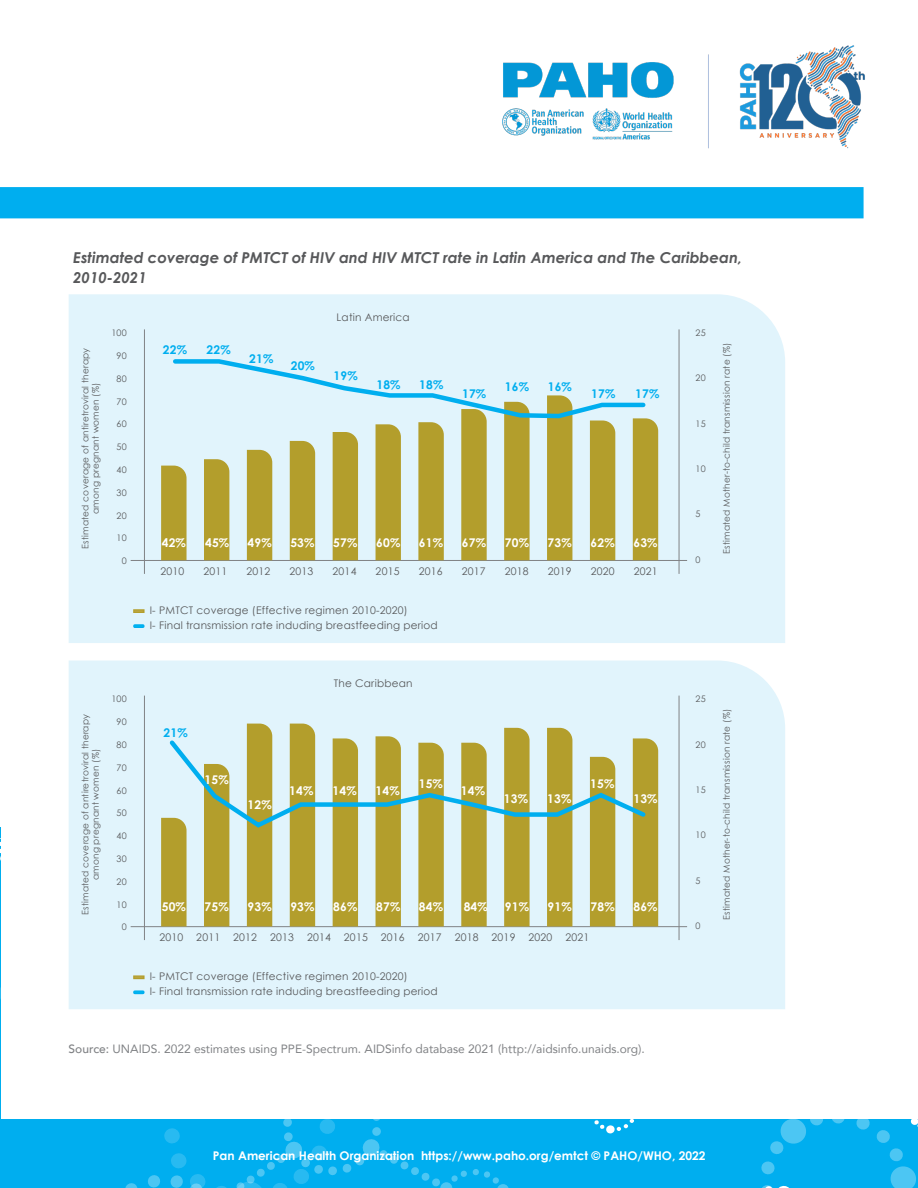
<style>
.page{position:relative;width:918px;height:1188px;background:#fff}
.page>*{position:absolute;margin:0;border:0;box-sizing:border-box;transform-origin:0 0}
.t1{font:italic 700 15px/19.5px "Century Gothic";color:#57585a}
.t2{font:700 12px "Century Gothic";color:#fff}
.t3{font:12px "Avenir";color:#808285}
.t4{font:700 12px "Century Gothic";letter-spacing:.02em;color:#00aeef}
.t5{font:10.5px "Century Gothic";letter-spacing:.02em;color:#57585a}
.t6{font:9px/10.5px "Century Gothic";letter-spacing:.02em;color:#57585a;text-align:center}
.s1{font-family:"Graphik";color:#b39e2c}
.s2{font-family:"Graphik";color:#00aeef}
.s3{font-weight:500}
</style>
<div class="page">
<div style="left:0;top:187px;width:864px;height:31px;background:#00aeef"></div>
<hr style="left:0;top:827px;width:1px;height:361px;background:#00aeef">
<svg style="left:0;top:987px;width:1px;height:12px"></svg>
<svg style="left:0;top:841px;width:1px;height:20px"></svg>
<div style="left:15px;top:1120px;width:903px;height:68px;background:#00aeef"></div>
<svg style="left:164px;top:1128px;width:16px;height:16px"></svg>
<svg style="left:856px;top:1120px;width:14px;height:10px"></svg>
<svg style="left:832px;top:1120px;width:12px;height:4px"></svg>
<svg style="left:770px;top:1120px;width:53px;height:34px"></svg>
<svg style="left:761px;top:1161px;width:14px;height:14px"></svg>
<svg style="left:216px;top:1120px;width:293px;height:68px"></svg>
<svg style="left:170px;top:1153px;width:36px;height:35px"></svg>
<svg style="left:148px;top:1175px;width:12px;height:13px"></svg>
<svg style="left:125px;top:1183px;width:13px;height:5px"></svg>
<svg style="left:876px;top:1120px;width:42px;height:68px"></svg>
<svg style="left:762px;top:1185px;width:27px;height:3px"></svg>
<svg style="left:594px;top:1120px;width:40px;height:14px"></svg>
<img style="left:502px;top:45px;width:363px;height:104px">
<div style="left:69px;top:294px;width:716px;height:349px;background:#e1f4fc"></div>
<div style="left:69px;top:661px;width:716px;height:348px;background:#e1f4fc"></div>
<hr style="left:144px;top:329px;width:1px;height:245px;background:#808285">
<hr style="left:679px;top:329px;width:1px;height:245px;background:#808285">
<hr style="left:131px;top:560px;width:556px;height:1px;background:#808285">
<svg style="left:161px;top:357px;width:497px;height:203px;background:#cad0aa"></svg>
<hr style="left:144px;top:696px;width:1px;height:244px;background:#808285">
<hr style="left:679px;top:696px;width:1px;height:244px;background:#808285">
<hr style="left:131px;top:926px;width:556px;height:1px;background:#808285">
<svg style="left:161px;top:818px;width:26px;height:108px;background:#b49f30"></svg>
<div style="left:204px;top:830px;width:25px;height:96px;background:#b39e2c"></div>
<div style="left:247px;top:724px;width:25px;height:202px;background:#b39e2c"></div>
<div style="left:290px;top:724px;width:25px;height:202px;background:#b39e2c"></div>
<div style="left:333px;top:830px;width:25px;height:96px;background:#b39e2c"></div>
<div style="left:376px;top:830px;width:25px;height:96px;background:#b39e2c"></div>
<svg style="left:418px;top:830px;width:26px;height:96px;background:#b49f30"></svg>
<svg style="left:461px;top:830px;width:26px;height:96px;background:#b49f30"></svg>
<svg style="left:504px;top:728px;width:26px;height:198px;background:#b4a033"></svg>
<div style="left:547px;top:728px;width:25px;height:198px;background:#b39e2c"></div>
<div style="left:590px;top:830px;width:25px;height:96px;background:#b39e2c"></div>
<div style="left:633px;top:738px;width:25px;height:188px;background:#b39e2c"></div>
<svg style="left:166px;top:736px;width:483px;height:94px;background:#bec695"></svg>
<p class="t1" style="left:73px;top:247px;width:670px">Estimated coverage of PMTCT of HIV and HIV MTCT rate in Latin America and The Caribbean,<br>2010-2021</p>
<p class="t5" style="left:337px;top:311px;width:75px">Latin America</p>
<p class="t6" style="left:111px;top:328px;width:17px">100</p>
<p class="t6" style="left:117px;top:350px;width:12px">90</p>
<p class="t6" style="left:117px;top:373px;width:12px">80</p>
<p class="t6" style="left:117px;top:396px;width:12px">70</p>
<p class="t6" style="left:117px;top:419px;width:12px">60</p>
<p class="t6" style="left:117px;top:442px;width:12px">50</p>
<p class="t6" style="left:117px;top:464px;width:12px">40</p>
<p class="t6" style="left:117px;top:487px;width:12px">30</p>
<p class="t6" style="left:117px;top:510px;width:12px">20</p>
<p class="t6" style="left:117px;top:533px;width:12px">10</p>
<p class="t6" style="left:122px;top:556px;width:6px">0</p>
<p class="t6" style="left:696px;top:328px;width:12px">25</p>
<p class="t6" style="left:696px;top:373px;width:12px">20</p>
<p class="t6" style="left:696px;top:418px;width:12px">15</p>
<p class="t6" style="left:696px;top:463px;width:12px">10</p>
<p class="t6" style="left:696px;top:509px;width:6px">5</p>
<p class="t6" style="left:696px;top:554px;width:6px">0</p>
<p class="t6" style="left:80px;top:549px;width:202px;rotate:-90deg">Estimated coverage of antiretroviral therapy among pregnant women (%)</p>
<p class="t6" style="left:721px;top:554px;width:213px;rotate:-90deg">Estimated Mother-to-child transmission rate (%)</p>
<p class="t4" style="left:163px;top:343px;width:26px">22%</p>
<p class="t4" style="left:206px;top:343px;width:26px">22%</p>
<p class="t4" style="left:249px;top:351px;width:26px">21%</p>
<p class="t4" style="left:291px;top:359px;width:26px">20%</p>
<p class="t4" style="left:334px;top:368px;width:26px">19%</p>
<p class="t4" style="left:376px;top:377px;width:26px">18%</p>
<p class="t4" style="left:505px;top:379px;width:26px">16%</p>
<p class="t4" style="left:419px;top:377px;width:26px">18%</p>
<p class="t4" style="left:548px;top:379px;width:26px">16%</p>
<p class="t4" style="left:462px;top:386px;width:26px">17%</p>
<p class="t4" style="left:591px;top:386px;width:26px">17%</p>
<p class="t4" style="left:635px;top:386px;width:26px">17%</p>
<p class="t2" style="left:162px;top:535px;width:26px">42%</p>
<p class="t2" style="left:205px;top:535px;width:26px">45%</p>
<p class="t2" style="left:247px;top:535px;width:26px">49%</p>
<p class="t2" style="left:290px;top:535px;width:26px">53%</p>
<p class="t2" style="left:333px;top:535px;width:26px">57%</p>
<p class="t2" style="left:376px;top:535px;width:26px">60%</p>
<p class="t2" style="left:419px;top:535px;width:26px">61%</p>
<p class="t2" style="left:462px;top:535px;width:26px">67%</p>
<p class="t2" style="left:505px;top:535px;width:26px">70%</p>
<p class="t2" style="left:548px;top:535px;width:26px">73%</p>
<p class="t2" style="left:591px;top:535px;width:26px">62%</p>
<p class="t2" style="left:633px;top:535px;width:26px">63%</p>
<p class="t5" style="left:160px;top:565px;width:25px">2010</p>
<p class="t5" style="left:203px;top:565px;width:25px">2011</p>
<p class="t5" style="left:247px;top:565px;width:25px">2012</p>
<p class="t5" style="left:290px;top:565px;width:25px">2013</p>
<p class="t5" style="left:333px;top:565px;width:25px">2014</p>
<p class="t5" style="left:376px;top:565px;width:25px">2015</p>
<p class="t5" style="left:419px;top:565px;width:25px">2016</p>
<p class="t5" style="left:462px;top:565px;width:25px">2017</p>
<p class="t5" style="left:505px;top:565px;width:25px">2018</p>
<p class="t5" style="left:548px;top:565px;width:25px">2019</p>
<p class="t5" style="left:591px;top:565px;width:25px">2020</p>
<p class="t5" style="left:634px;top:565px;width:25px">2021</p>
<p class="t5" style="left:134px;top:604px;width:275px"><span class="s1">—</span> I- PMTCT coverage (Effective regimen 2010-2020)</p>
<p class="t5" style="left:134px;top:619px;width:305px"><span class="s2">—</span> I- Final transmission rate induding breastfeeding period</p>
<p class="t5" style="left:334px;top:677px;width:80px">The Caribbean</p>
<p class="t6" style="left:111px;top:694px;width:17px">100</p>
<p class="t6" style="left:117px;top:717px;width:12px">90</p>
<p class="t6" style="left:117px;top:739px;width:12px">80</p>
<p class="t6" style="left:117px;top:762px;width:12px">70</p>
<p class="t6" style="left:117px;top:785px;width:12px">60</p>
<p class="t6" style="left:117px;top:808px;width:12px">50</p>
<p class="t6" style="left:117px;top:831px;width:12px">40</p>
<p class="t6" style="left:117px;top:853px;width:12px">30</p>
<p class="t6" style="left:117px;top:876px;width:12px">20</p>
<p class="t6" style="left:117px;top:899px;width:12px">10</p>
<p class="t6" style="left:122px;top:922px;width:6px">0</p>
<p class="t6" style="left:696px;top:694px;width:12px">25</p>
<p class="t6" style="left:696px;top:739px;width:12px">20</p>
<p class="t6" style="left:696px;top:784px;width:12px">15</p>
<p class="t6" style="left:696px;top:830px;width:12px">10</p>
<p class="t6" style="left:696px;top:875px;width:6px">5</p>
<p class="t6" style="left:696px;top:920px;width:6px">0</p>
<p class="t6" style="left:80px;top:915px;width:202px;rotate:-90deg">Estimated coverage of antiretroviral therapy among pregnant women (%)</p>
<p class="t6" style="left:721px;top:920px;width:213px;rotate:-90deg">Estimated Mother-to-child transmission rate (%)</p>
<p class="t4" style="left:163px;top:725px;width:26px">21%</p>
<p class="t2" style="left:205px;top:772px;width:26px">15%</p>
<p class="t2" style="left:419px;top:776px;width:26px">15%</p>
<p class="t2" style="left:590px;top:776px;width:26px">15%</p>
<p class="t2" style="left:289px;top:783px;width:26px">14%</p>
<p class="t2" style="left:332px;top:783px;width:26px">14%</p>
<p class="t2" style="left:461px;top:783px;width:26px">14%</p>
<p class="t2" style="left:376px;top:783px;width:26px">14%</p>
<p class="t2" style="left:504px;top:791px;width:26px">13%</p>
<p class="t2" style="left:547px;top:791px;width:26px">13%</p>
<p class="t2" style="left:633px;top:791px;width:26px">13%</p>
<p class="t2" style="left:247px;top:798px;width:26px">12%</p>
<p class="t2" style="left:162px;top:899px;width:26px">50%</p>
<p class="t2" style="left:205px;top:899px;width:26px">75%</p>
<p class="t2" style="left:247px;top:899px;width:26px">93%</p>
<p class="t2" style="left:290px;top:899px;width:26px">93%</p>
<p class="t2" style="left:333px;top:899px;width:26px">86%</p>
<p class="t2" style="left:376px;top:899px;width:26px">87%</p>
<p class="t2" style="left:419px;top:899px;width:26px">84%</p>
<p class="t2" style="left:464px;top:899px;width:26px">84%</p>
<p class="t2" style="left:505px;top:899px;width:26px">91%</p>
<p class="t2" style="left:548px;top:899px;width:26px">91%</p>
<p class="t2" style="left:591px;top:899px;width:26px">78%</p>
<p class="t2" style="left:633px;top:899px;width:26px">86%</p>
<p class="t5" style="left:159px;top:931px;width:25px">2010</p>
<p class="t5" style="left:196px;top:931px;width:25px">2011</p>
<p class="t5" style="left:233px;top:931px;width:25px">2012</p>
<p class="t5" style="left:270px;top:931px;width:25px">2013</p>
<p class="t5" style="left:307px;top:931px;width:25px">2014</p>
<p class="t5" style="left:344px;top:931px;width:25px">2015</p>
<p class="t5" style="left:381px;top:931px;width:25px">2016</p>
<p class="t5" style="left:418px;top:931px;width:25px">2017</p>
<p class="t5" style="left:455px;top:931px;width:25px">2018</p>
<p class="t5" style="left:492px;top:931px;width:25px">2019</p>
<p class="t5" style="left:529px;top:931px;width:25px">2020</p>
<p class="t5" style="left:565px;top:931px;width:25px">2021</p>
<p class="t5" style="left:134px;top:970px;width:275px"><span class="s1">—</span> I- PMTCT coverage (Effective regimen 2010-2020)</p>
<p class="t5" style="left:134px;top:985px;width:305px"><span class="s2">—</span> I- Final transmission rate induding breastfeeding period</p>
<p class="t3" style="left:69px;top:1039px;width:578px"><span class="s3">Source:</span> UNAIDS. 2022 estimates using PPE-Spectrum. AIDSinfo database 2021 (http://aidsinfo.unaids.org).</p>
<p class="t2" style="left:213px;top:1148px;width:494px">Pan American Health Organization https://www.paho.org/emtct © PAHO/WHO, 2022</p>
</div>
